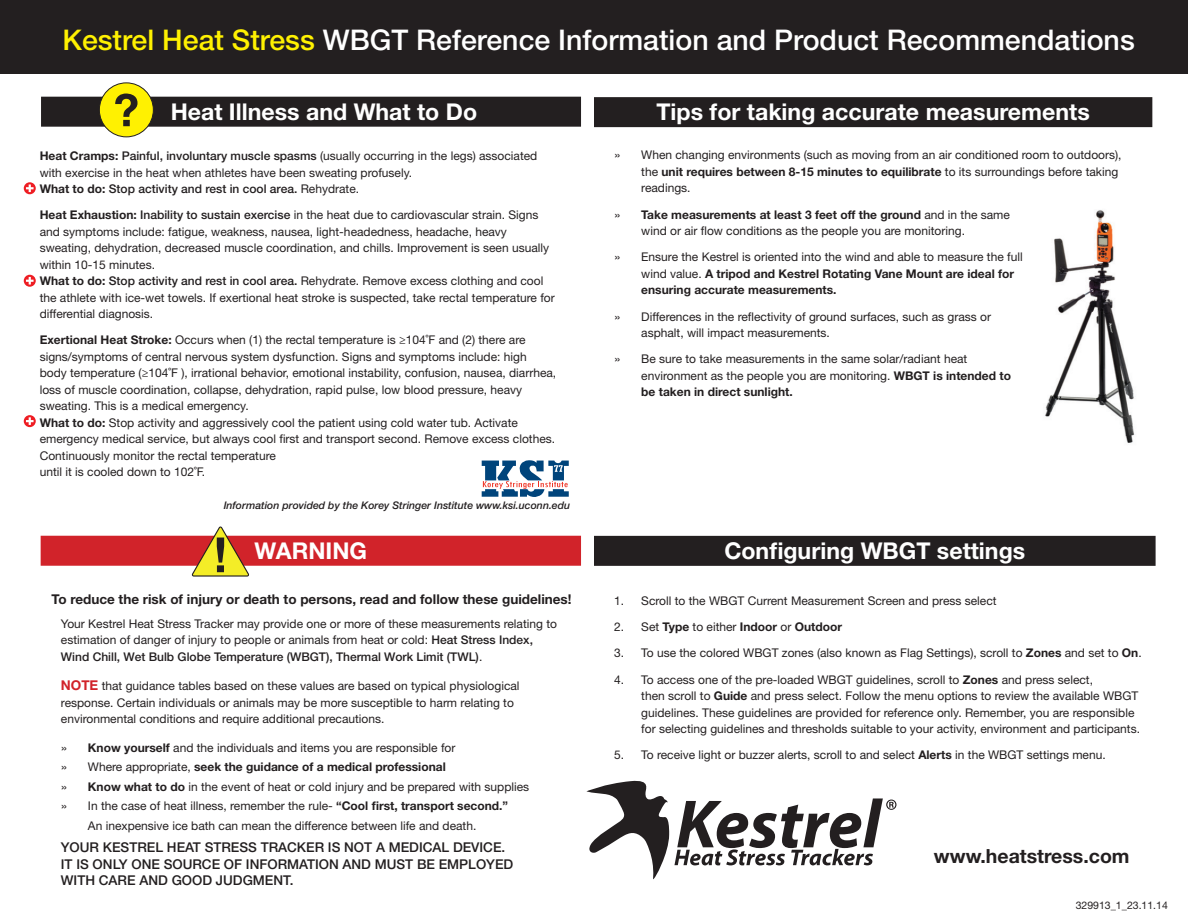
<style>
.page{position:relative;width:1188px;height:918px;background:#fff}
.page>*{position:absolute;margin:0;border:0;box-sizing:border-box;transform-origin:0 0}
.t1{font:500 28.5px "Helvetica Neue LT Std";color:#fff}
.t2{font:700 23.1px "Helvetica Neue LT Std";color:#fff}
.t3{font:700 19.5px "Helvetica Neue LT Std";color:#231f20}
.t4{font:500 13.5px/16.5px "Helvetica Neue LT Std";color:#231f20}
.t5{font:700 13.5px "Helvetica Neue LT Std";color:#231f20}
.t6{font:12px/16.5px "Helvetica Neue LT Std";color:#231f20}
.t7{font:700 12px/16.5px "Helvetica Neue LT Std";color:#231f20}
.t8{font:italic 500 10.5px "Helvetica Neue LT Std";color:#231f20}
.t9{font:10.5px "Helvetica Neue LT Std";color:#231f20}
.s1{color:#fff101}
.s2{font-weight:700}
.s3{font-weight:500}
.s4{font-weight:700;font-size:13.5px;color:#d1232a}
.s5{font-family:"Helvetica LT Std"}
.s6{font-family:"Helvetica LT Std";font-weight:400}
.s7{font-weight:400}
</style>
<div class="page">
<div style="left:594px;top:536px;width:562px;height:30px;background:#231f20"></div>
<div style="left:594px;top:97px;width:558px;height:30px;background:#231f20"></div>
<img style="left:1045px;top:210px;width:90px;height:233px">
<div style="left:41px;top:536px;width:540px;height:30px;background:#d1232a"></div>
<svg style="left:192px;top:526px;width:57px;height:51px"></svg>
<div style="left:41px;top:97px;width:540px;height:30px;background:#231f20"></div>
<div style="left:99px;top:83px;width:54px;height:54px;background:#fff101;border-radius:50%"></div>
<div style="left:99px;top:82px;width:55px;height:55px;border:1px solid #231f20;border-radius:50%"></div>
<svg style="left:24px;top:182px;width:12px;height:12px"></svg>
<svg style="left:26px;top:184px;width:8px;height:8px"></svg>
<svg style="left:24px;top:275px;width:12px;height:12px"></svg>
<svg style="left:26px;top:277px;width:8px;height:8px"></svg>
<svg style="left:24px;top:415px;width:12px;height:12px"></svg>
<svg style="left:26px;top:417px;width:8px;height:8px"></svg>
<svg style="left:482px;top:460px;width:87px;height:37px"></svg>
<svg style="left:586px;top:781px;width:310px;height:99px"></svg>
<div style="left:0;top:0;width:1188px;height:73px;background:#231f20"></div>
<svg style="left:115px;top:94px;width:23px;height:32px"></svg>
<h1 class="t1" style="left:62px;top:22px;width:1074px"><span class="s1">Kestrel Heat Stress</span> WBGT Reference Information and Product Recommendations</h1>
<h2 class="t2" style="left:171px;top:97px;width:308px">Heat Illness and What to Do</h2>
<p class="t6" style="left:40px;top:147px;width:499px"><span class="s2">Heat Cramps:</span> <span class="s3">Painful, involuntary muscle spasms</span> (usually occurring in the legs) associated with exercise in the heat when athletes have been sweating profusely.<br><span class="s2">What to do:</span> <span class="s3">Stop activity and rest in cool area.</span> Rehydrate.</p>
<p class="t6" style="left:40px;top:207px;width:517px"><span class="s2">Heat Exhaustion:</span> <span class="s3">Inability to sustain exercise</span> in the heat due to cardiovascular strain. Signs and symptoms include: fatigue, weakness, nausea, light-headedness, headache, heavy sweating, dehydration, decreased muscle coordination, and chills. Improvement is seen usually within 10-15 minutes.<br><span class="s2">What to do:</span> <span class="s3">Stop activity and rest in cool area.</span> Rehydrate. Remove excess clothing and cool the athlete with ice-wet towels. If exertional heat stroke is suspected, take rectal temperature for differential diagnosis.</p>
<p class="t6" style="left:40px;top:332px;width:518px"><span class="s2">Exertional Heat Stroke:</span> Occurs when (1) the rectal temperature is ≥104˚F and (2) there are signs/symptoms of central nervous system dysfunction. Signs and symptoms include: high body temperature (≥104˚F ), irrational behavior, emotional instability, confusion, nausea, diarrhea, loss of muscle coordination, collapse, dehydration, rapid pulse, low blood pressure, heavy sweating. This is a medical emergency.<br><span class="s2">What to do:</span> Stop activity and aggressively cool the patient using cold water tub. Activate emergency medical service, but always cool first and transport second. Remove excess clothes.<br>Continuously monitor the rectal temperature<br>until it is cooled down to 102˚F.</p>
<p class="t8" style="left:224px;top:500px;width:348px">Information provided by the Korey Stringer Institute www.ksi.uconn.edu</p>
<h2 class="t2" style="left:254px;top:536px;width:114px">WARNING</h2>
<p class="t5" style="left:52px;top:591px;width:521px">To reduce the risk of injury or death to persons, read and follow these guidelines!</p>
<p class="t6" style="left:61px;top:615px;width:498px">Your Kestrel Heat Stress Tracker may provide one or more of these measurements relating to estimation of danger of injury to people or animals from heat or cold: <span class="s3">Heat Stress Index,<br>Wind Chill, Wet Bulb Globe Temperature (WBGT), Thermal Work Limit (TWL)</span>.</p>
<p class="t6" style="left:61px;top:678px;width:460px"><span class="s4">NOTE</span> that guidance tables based on these values are based on typical physiological response. Certain individuals or animals may be more susceptible to harm relating to environmental conditions and require additional precautions.</p>
<p class="t6" style="left:61px;top:739px;width:396px"><span class="s5">»</span> <span class="s2">Know yourself</span> and the individuals and items you are responsible for</p>
<p class="t7" style="left:61px;top:758px;width:386px"><span class="s6">»</span> <span class="s7">Where appropriate,</span> seek the guidance of a medical professional</p>
<p class="t6" style="left:61px;top:778px;width:470px"><span class="s5">»</span> <span class="s2">Know what to do</span> in the event of heat or cold injury and be prepared with supplies</p>
<p class="t6" style="left:61px;top:798px;width:449px"><span class="s5">»</span> In the case of heat illness, remember the rule- <span class="s2">“Cool first, transport second.”</span></p>
<p class="t6" style="left:88px;top:817px;width:390px">An inexpensive ice bath can mean the difference between life and death.</p>
<p class="t4" style="left:61px;top:839px;width:454px">YOUR KESTREL HEAT STRESS TRACKER IS NOT A MEDICAL DEVICE.<br>IT IS ONLY ONE SOURCE OF INFORMATION AND MUST BE EMPLOYED<br>WITH CARE AND GOOD JUDGMENT.</p>
<h2 class="t2" style="left:657px;top:98px;width:435px">Tips for taking accurate measurements</h2>
<p class="t6" style="left:641px;top:147px;width:482px;text-indent:-27px"><span class="s5">»</span> When changing environments (such as moving from an air conditioned room to outdoors), the <span class="s2">unit requires between 8-15 minutes to equilibrate</span> to its surroundings before taking readings.</p>
<p class="t6" style="left:641px;top:206px;width:370px;text-indent:-27px"><span class="s5">»</span> <span class="s2">Take measurements at least 3 feet off the ground</span> and in the same wind or air flow conditions as the people you are monitoring.</p>
<p class="t7" style="left:641px;top:249px;width:383px;text-indent:-27px"><span class="s6">»</span> <span class="s7">Ensure the Kestrel is oriented into the wind and able to measure the full wind value.</span> A tripod and Kestrel Rotating Vane Mount are ideal for ensuring accurate measurements.</p>
<p class="t6" style="left:641px;top:308px;width:351px;text-indent:-27px"><span class="s5">»</span> Differences in the reflectivity of ground surfaces, such as grass or asphalt, will impact measurements.</p>
<p class="t6" style="left:641px;top:351px;width:371px;text-indent:-27px"><span class="s5">»</span> Be sure to take measurements in the same solar/radiant heat environment as the people you are monitoring. <span class="s2">WBGT is intended to be taken in direct sunlight.</span></p>
<h2 class="t2" style="left:724px;top:537px;width:302px">Configuring WBGT settings</h2>
<p class="t6" style="left:614px;top:592px;width:384px">1. Scroll to the WBGT Current Measurement Screen and press select</p>
<p class="t7" style="left:614px;top:618px;width:229px"><span class="s7">2. Set</span> Type <span class="s7">to either</span> Indoor <span class="s7">or</span> Outdoor</p>
<p class="t6" style="left:614px;top:645px;width:529px">3. To use the colored WBGT zones (also known as Flag Settings), scroll to <span class="s2">Zones</span> and set to <span class="s2">On</span>.</p>
<p class="t6" style="left:641px;top:671px;width:500px;text-indent:-27px">4. To access one of the pre-loaded WBGT guidelines, scroll to <span class="s2">Zones</span> and press select,<br>then scroll to <span class="s2">Guide</span> and press select. Follow the menu options to review the available WBGT guidelines. These guidelines are provided for reference only. Remember, you are responsible for selecting guidelines and thresholds suitable to your activity, environment and participants.</p>
<p class="t6" style="left:614px;top:747px;width:493px">5. To receive light or buzzer alerts, scroll to and select <span class="s2">Alerts</span> in the WBGT settings menu.</p>
<h3 class="t3" style="left:934px;top:844px;width:197px">www.heatstress.com</h3>
<p class="t9" style="left:1076px;top:899px;width:94px">329913_1_23.11.14</p>
</div>
